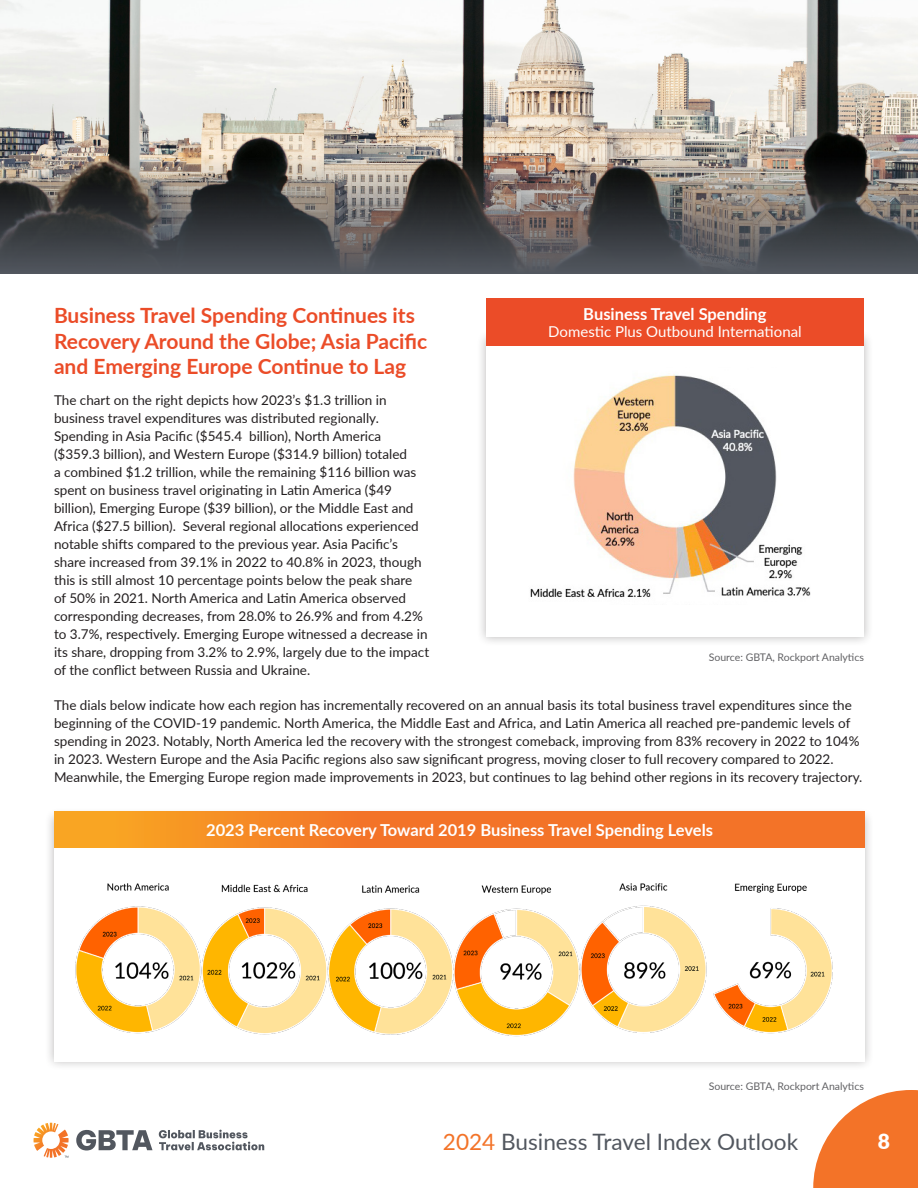
<style>
.page{position:relative;width:918px;height:1188px;background:#fff}
.page>*{position:absolute;margin:0;border:0;box-sizing:border-box;transform-origin:0 0}
.t1{font:22.65px "Lato";color:#52575f}
.Heading_2{font:700 21px/25.2px "Lato";color:#eb4c28}
.t2{font:900 21px "Lato";color:#fff}
.t3{font:700 16.5px "Lato";color:#fff}
.t4{font:15px "Lato";color:#fff}
.BODY_text{font:13.5px/18px "Lato";color:#231f20}
.t5{font:10.5px "Lato";color:#616164}
.s1{color:#f37328}
</style>
<div class="page">
<svg style="left:76px;top:1130px;width:188px;height:21px"></svg>
<svg style="left:34px;top:1123px;width:35px;height:35px"></svg>
<svg style="left:813px;top:1090px;width:105px;height:98px"></svg>
<img style="left:0;top:0;width:918px;height:274px">
<div style="left:44px;top:808px;width:830px;height:263px;background:#231f20;opacity:.3"></div>
<div style="left:54px;top:817px;width:811px;height:244px;background:#fff"></div>
<svg style="left:55px;top:811px;width:810px;height:37px;background:#f47e26"></svg>
<img style="left:75px;top:883px;width:758px;height:154px">
<div style="left:476px;top:329px;width:398px;height:318px;background:#231f20;opacity:.3"></div>
<div style="left:486px;top:339px;width:378px;height:298px;background:#fff"></div>
<div style="left:486px;top:298px;width:378px;height:47px;background:#eb4c28"></div>
<img style="left:530px;top:373px;width:281px;height:225px">
<p class="Heading_2" style="left:54px;top:302px;width:375px">Business Travel Spending Continues its<br>Recovery Around the Globe; Asia Pacific and Emerging Europe Continue to Lag</p>
<p class="BODY_text" style="left:54px;top:391px;width:377px">The chart on the right depicts how 2023’s $1.3 trillion in business travel expenditures was distributed regionally.<br>Spending in Asia Pacific ($545.4 billion), North America ($359.3 billion), and Western Europe ($314.9 billion) totaled<br>a combined $1.2 trillion, while the remaining $116 billion was spent on business travel originating in Latin America ($49 billion), Emerging Europe ($39 billion), or the Middle East and Africa ($27.5 billion). Several regional allocations experienced notable shifts compared to the previous year. Asia Pacific’s share increased from 39.1% in 2022 to 40.8% in 2023, though this is still almost 10 percentage points below the peak share<br>of 50% in 2021. North America and Latin America observed corresponding decreases, from 28.0% to 26.9% and from 4.2% to 3.7%, respectively. Emerging Europe witnessed a decrease in its share, dropping from 3.2% to 2.9%, largely due to the impact of the conflict between Russia and Ukraine.</p>
<p class="t3" style="left:583px;top:302px;width:185px">Business Travel Spending</p>
<p class="t4" style="left:548px;top:320px;width:255px">Domestic Plus Outbound International</p>
<p class="t5" style="left:709px;top:650px;width:157px">Source: GBTA, Rockport Analytics</p>
<p class="BODY_text" style="left:54px;top:696px;width:810px">The dials below indicate how each region has incrementally recovered on an annual basis its total business travel expenditures since the beginning of the COVID-19 pandemic. North America, the Middle East and Africa, and Latin America all reached pre-pandemic levels of spending in 2023. Notably, North America led the recovery with the strongest comeback, improving from 83% recovery in 2022 to 104% in 2023. Western Europe and the Asia Pacific regions also saw significant progress, moving closer to full recovery compared to 2022.<br>Meanwhile, the Emerging Europe region made improvements in 2023, but continues to lag behind other regions in its recovery trajectory.</p>
<p class="t3" style="left:206px;top:818px;width:508px">2023 Percent Recovery Toward 2019 Business Travel Spending Levels</p>
<p class="t5" style="left:709px;top:1079px;width:157px">Source: GBTA, Rockport Analytics</p>
<h1 class="t1" style="left:443px;top:1126px;width:357px"><span class="s1">2024</span> Business Travel Index Outlook</h1>
<p class="t2" style="left:878px;top:1125px;width:14px">8</p>
</div>
